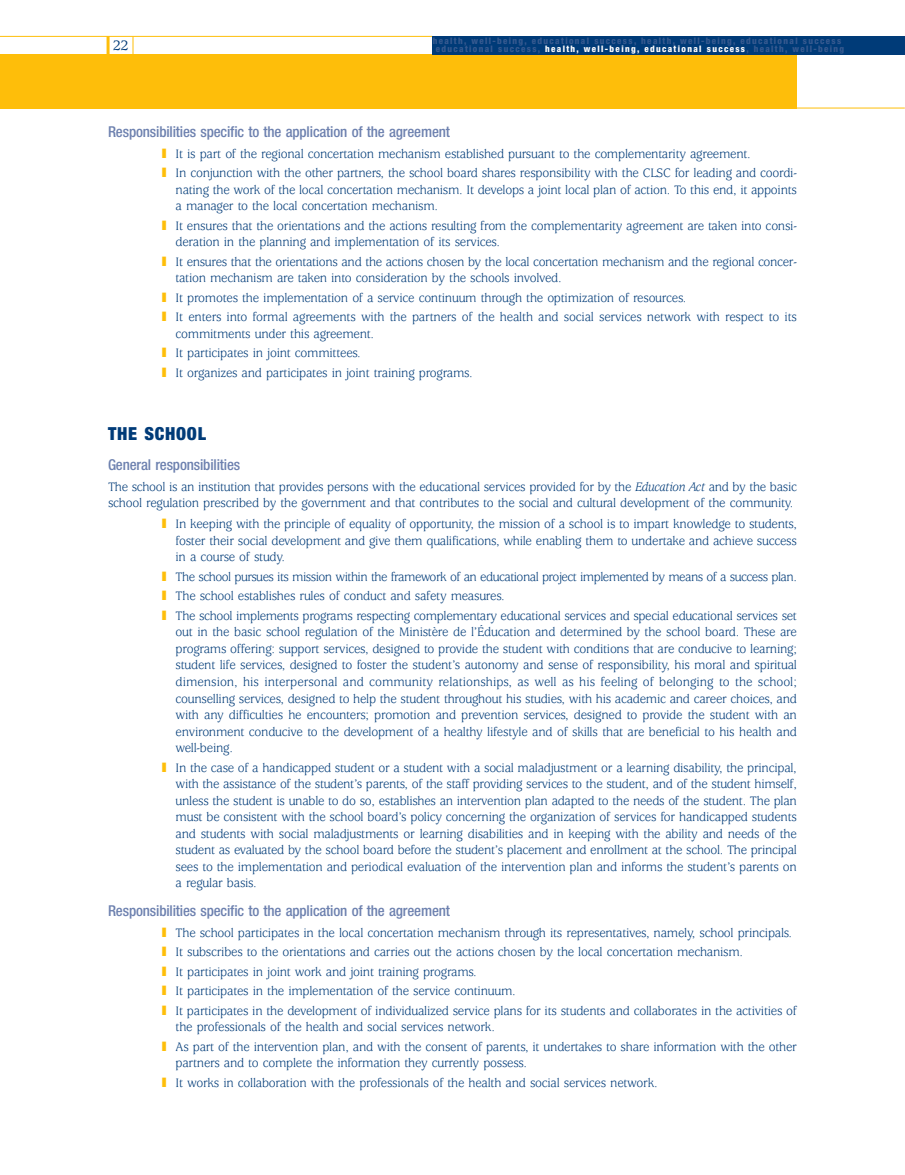
<style>
.page{position:relative;width:905px;height:1175px;background:#fff}
.page>*{position:absolute;margin:0;border:0;box-sizing:border-box;transform-origin:0 0}
.t1{font:900 condensed 18px "Helvetica Neue";letter-spacing:.04em;color:#003b78}
.t2{font:500 condensed 15px "Helvetica Neue";letter-spacing:-.01em;color:#6d81af}
.t3{font:500 15px "Usherwood";color:#003b78}
.t4{font:13.5px/16.5px "Usherwood";letter-spacing:-.02em;color:#003b78;scale:.95 1}
.t5{font:13.5px "Usherwood";letter-spacing:-.04em;color:#003b78;scale:.95 1}
.t6{font:800 condensed 9px "Helvetica Neue";letter-spacing:.15em;color:#375a90}
.s1{color:#fff}
.s2{color:#febe0a}
.s3{font-style:italic}
</style>
<div class="page">
<div style="left:0;top:54px;width:796px;height:54px;background:#febe0a"></div>
<hr style="left:0;top:36px;width:432px;height:1px;background:#febe0a">
<div style="left:432px;top:36px;width:472px;height:18px;background:#003b78"></div>
<svg style="left:106px;top:36px;width:4px;height:18px"></svg>
<svg style="left:133px;top:36px;width:1px;height:18px"></svg>
<hr style="left:0;top:108px;width:904px;height:1px;background:#febe0a">
<p class="t6" style="left:432px;top:38px;width:410px">health, well-being, educational success, health, well-being, educational success</p>
<p class="t3" style="left:113px;top:40px;width:17px">22</p>
<p class="t6" style="left:436px;top:46px;width:410px">educational success, <span class="s1">health, well-being, educational success</span>, health, well-being</p>
<p class="t2" style="left:108px;top:126px;width:343px">Responsibilities specific to the application of the agreement</p>
<p class="t4" style="left:162px;top:147px;width:621px"><span class="s2">■</span> It is part of the regional concertation mechanism established pursuant to the complementarity agreement.</p>
<p class="t4" style="left:176px;top:166px;width:655px;text-align:justify;text-indent:-14px"><span class="s2">■</span> In conjunction with the other partners, the school board shares responsibility with the CLSC for leading and coordi&shy;nating the work of the local concertation mechanism. It develops a joint local plan of action. To this end, it appoints a manager to the local concertation mechanism.</p>
<p class="t4" style="left:176px;top:219px;width:655px;text-indent:-14px"><span class="s2">■</span> It ensures that the orientations and the actions resulting from the complementarity agreement are taken into consi&shy;deration in the planning and implementation of its services.</p>
<p class="t4" style="left:176px;top:255px;width:655px;text-indent:-14px"><span class="s2">■</span> It ensures that the orientations and the actions chosen by the local concertation mechanism and the regional concer&shy;tation mechanism are taken into consideration by the schools involved.</p>
<p class="t4" style="left:162px;top:291px;width:553px"><span class="s2">■</span> It promotes the implementation of a service continuum through the optimization of resources.</p>
<p class="t4" style="left:176px;top:310px;width:655px;text-indent:-14px"><span class="s2">■</span> It enters into formal agreements with the partners of the health and social services network with respect to its commitments under this agreement.</p>
<p class="t4" style="left:162px;top:346px;width:211px"><span class="s2">■</span> It participates in joint committees.</p>
<p class="t4" style="left:162px;top:366px;width:328px"><span class="s2">■</span> It organizes and participates in joint training programs.</p>
<h1 class="t1" style="left:108px;top:427px;width:99px">THE SCHOOL</h1>
<p class="t2" style="left:108px;top:459px;width:134px">General responsibilities</p>
<p class="t4" style="left:108px;top:480px;width:726px">The school is an institution that provides persons with the educational services provided for by the <span class="s3">Education Act</span> and by the basic school regulation prescribed by the government and that contributes to the social and cultural development of the community.</p>
<p class="t4" style="left:176px;top:517px;width:655px;text-align:justify;text-indent:-14px"><span class="s2">■</span> In keeping with the principle of equality of opportunity, the mission of a school is to impart knowledge to students, foster their social development and give them qualifications, while enabling them to undertake and achieve success in a course of study.</p>
<p class="t5" style="left:162px;top:571px;width:669px"><span class="s2">■</span> The school pursues its mission within the framework of an educational project implemented by means of a success plan.</p>
<p class="t4" style="left:162px;top:589px;width:362px"><span class="s2">■</span> The school establishes rules of conduct and safety measures.</p>
<p class="t4" style="left:176px;top:609px;width:655px;text-align:justify;text-indent:-14px"><span class="s2">■</span> The school implements programs respecting complementary educational services and special educational services set out in the basic school regulation of the Ministère de l’Éducation and determined by the school board. These are programs offering: support services, designed to provide the student with conditions that are conducive to learning; student life services, designed to foster the student’s autonomy and sense of responsibility, his moral and spiritual dimension, his interpersonal and community relationships, as well as his feeling of belonging to the school; counselling services, designed to help the student throughout his studies, with his academic and career choices, and with any difficulties he encounters; promotion and prevention services, designed to provide the student with an environment conducive to the development of a healthy lifestyle and of skills that are beneficial to his health and well-being.</p>
<p class="t4" style="left:176px;top:760px;width:655px;text-align:justify;text-indent:-14px"><span class="s2">■</span> In the case of a handicapped student or a student with a social maladjustment or a learning disability, the principal, with the assistance of the student’s parents, of the staff providing services to the student, and of the student himself, unless the student is unable to do so, establishes an intervention plan adapted to the needs of the student. The plan must be consistent with the school board’s policy concerning the organization of services for handicapped students and students with social maladjustments or learning disabilities and in keeping with the ability and needs of the student as evaluated by the school board before the student’s placement and enrollment at the school. The principal sees to the implementation and periodical evaluation of the intervention plan and informs the student’s parents on a regular basis.</p>
<p class="t2" style="left:108px;top:904px;width:343px">Responsibilities specific to the application of the agreement</p>
<p class="t4" style="left:162px;top:925px;width:664px"><span class="s2">■</span> The school participates in the local concertation mechanism through its representatives, namely, school principals.</p>
<p class="t4" style="left:162px;top:945px;width:613px"><span class="s2">■</span> It subscribes to the orientations and carries out the actions chosen by the local concertation mechanism.</p>
<p class="t4" style="left:162px;top:964px;width:333px"><span class="s2">■</span> It participates in joint work and joint training programs.</p>
<p class="t4" style="left:162px;top:984px;width:374px"><span class="s2">■</span> It participates in the implementation of the service continuum.</p>
<p class="t4" style="left:176px;top:1003px;width:655px;text-indent:-14px"><span class="s2">■</span> It participates in the development of individualized service plans for its students and collaborates in the activities of the professionals of the health and social services network.</p>
<p class="t4" style="left:176px;top:1039px;width:655px;text-indent:-14px"><span class="s2">■</span> As part of the intervention plan, and with the consent of parents, it undertakes to share information with the other partners and to complete the information they currently possess.</p>
<p class="t4" style="left:162px;top:1075px;width:523px"><span class="s2">■</span> It works in collaboration with the professionals of the health and social services network.</p>
</div>
